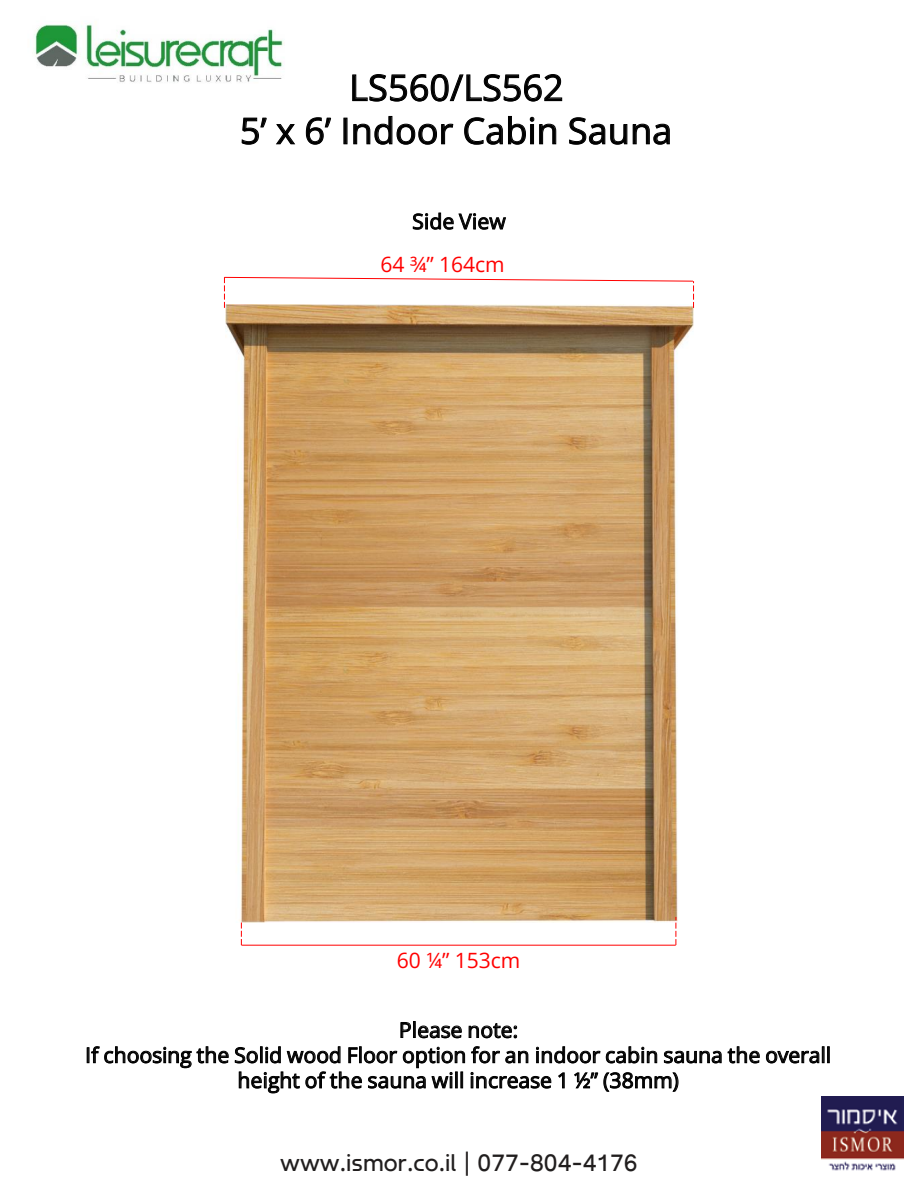
<style>
.page{position:relative;width:918px;height:1188px;background:#fff}
.page>*{position:absolute;margin:0;border:0;box-sizing:border-box;transform-origin:0 0}
.t1{font:36px/43.2px "Open Sans";color:#000;text-align:center}
.t2{font:23.7px "Fb Absoluti Eng";color:#211e1e}
.t3{font:21.15px "Open Sans";color:#f00}
.t4{font:21px/25.2px "Open Sans";letter-spacing:.005em;color:#000;text-align:center}
.t5{font:21px "Open Sans";color:#f00}
</style>
<div class="page">
<img style="left:34px;top:23px;width:250px;height:60px">
<img style="left:225px;top:308px;width:469px;height:614px">
<svg style="left:224px;top:276px;width:470px;height:32px"></svg>
<svg style="left:241px;top:922px;width:1px;height:23px"></svg>
<svg style="left:676px;top:917px;width:1px;height:28px"></svg>
<hr style="left:241px;top:945px;width:435px;height:1px;background:#f00">
<svg style="left:400px;top:1022px;width:11px;height:16px"></svg>
<div style="left:413px;top:1021px;width:3px;height:17px;border:1px solid #000"></div>
<svg style="left:418px;top:1025px;width:44px;height:13px"></svg>
<svg style="left:469px;top:1023px;width:48px;height:15px"></svg>
<svg style="left:87px;top:1046px;width:142px;height:22px"></svg>
<svg style="left:766px;top:1046px;width:58px;height:18px"></svg>
<div style="left:827px;top:1046px;width:3px;height:17px;border:1px solid #000"></div>
<svg style="left:235px;top:1046px;width:525px;height:48px"></svg>
<svg style="left:413px;top:212px;width:93px;height:18px"></svg>
<svg style="left:352px;top:74px;width:211px;height:28px"></svg>
<svg style="left:241px;top:117px;width:26px;height:28px"></svg>
<svg style="left:276px;top:124px;width:20px;height:21px"></svg>
<svg style="left:305px;top:117px;width:27px;height:28px"></svg>
<svg style="left:353px;top:115px;width:101px;height:30px"></svg>
<svg style="left:464px;top:115px;width:93px;height:30px"></svg>
<svg style="left:569px;top:117px;width:101px;height:28px"></svg>
<img style="left:822px;top:1097px;width:82px;height:74px">
<h1 class="t1" style="left:240px;top:65px;width:434px">LS560/LS562<br>5’ x 6’ Indoor Cabin Sauna</h1>
<p class="t4" style="left:412px;top:208px;width:95px">Side View</p>
<p class="t5" style="left:381px;top:250px;width:126px">64 ¾” 164cm</p>
<p class="t3" style="left:397px;top:945px;width:125px">60 ¼” 153cm</p>
<p class="t4" style="left:85px;top:1017px;width:747px">Please note:<br>If choosing the Solid wood Floor option for an indoor cabin sauna the overall height of the sauna will increase 1 ½” (38mm)</p>
<p class="t2" style="left:280px;top:1147px;width:359px">www.ismor.co.il | 077-804-4176</p>
</div>
